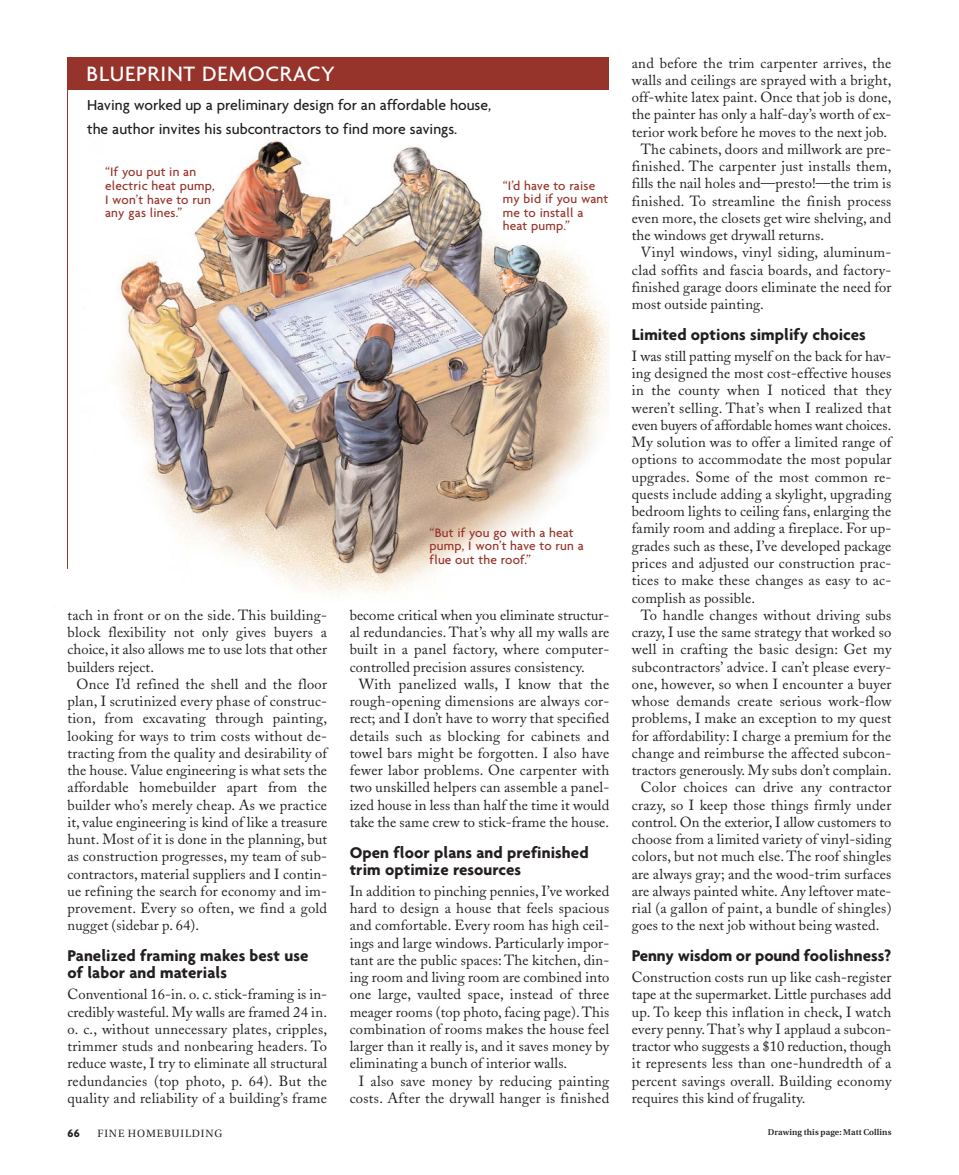
<style>
.page{position:relative;width:959px;height:1175px;background:#fff}
.page>*{position:absolute;margin:0;border:0;box-sizing:border-box;transform-origin:0 0}
.t1{font:500 22.5px "Agenda";letter-spacing:.03em;color:#fff}
.t2{font:700 16.8px/17.2px "Agenda";letter-spacing:.005em;color:#231f20}
.t3{font:500 15.6px/24px "Agenda";color:#231f20}
.t4{font:14.55px/17.2px "Adobe Caslon";letter-spacing:.015em;color:#231f20;text-align:justify}
.t5{font:500 13.35px/13.6px "Agenda";letter-spacing:.015em;color:#96342b}
.t6{font:700 11.55px "Agenda";color:#231f20}
.t7{font:10.5px "Utopia";letter-spacing:.08em;color:#231f20}
.t8{font:600 8.4px "Utopia";letter-spacing:.015em;color:#231f20}
</style>
<div class="page">
<img style="left:119px;top:139px;width:490px;height:457px">
<div style="left:68px;top:58px;width:541px;height:32px;background:#96342b"></div>
<hr style="left:67px;top:58px;width:1px;height:511px;background:#96342b">
<h1 class="t1" style="left:87px;top:65px;width:249px">BLUEPRINT DEMOCRACY</h1>
<p class="t3" style="left:87px;top:94px;width:405px">Having worked up a preliminary design for an affordable house, the author invites his subcontractors to find more savings.</p>
<p class="t5" style="left:105px;top:166px;width:111px">“If you put in an electric heat pump,<br>I won’t have to run any gas lines.”</p>
<p class="t5" style="left:503px;top:179px;width:107px">“I’d have to raise my bid if you want me to install a heat pump.”</p>
<p class="t4" style="left:68px;top:608px;width:261px">tach in front or on the side. This building&shy;block flexibility not only gives buyers a choice, it also allows me to use lots that other builders reject.</p>
<p class="t4" style="left:68px;top:677px;width:261px;text-indent:9px">Once I’d refined the shell and the floor plan, I scrutinized every phase of construc&shy;tion, from excavating through painting, looking for ways to trim costs without de&shy;tracting from the quality and desirability of the house. Value engineering is what sets the affordable homebuilder apart from the builder who’s merely cheap. As we practice it, value engineering is kind of like a treasure hunt. Most of it is done in the planning, but as construction progresses, my team of sub&shy;contractors, material suppliers and I contin&shy;ue refining the search for economy and im&shy;provement. Every so often, we find a gold nugget (sidebar p. 64).</p>
<p class="t2" style="left:68px;top:948px;width:242px">Panelized framing makes best use of labor and materials</p>
<p class="t4" style="left:68px;top:987px;width:261px">Conventional 16-in. o. c. stick-framing is in&shy;credibly wasteful. My walls are framed 24 in. o. c., without unnecessary plates, cripples, trimmer studs and nonbearing headers. To reduce waste, I try to eliminate all structural redundancies (top photo, p. 64). But the quality and reliability of a building’s frame</p>
<p class="t5" style="left:429px;top:526px;width:156px">“But if you go with a heat pump, I won’t have to run a flue out the roof.”</p>
<p class="t4" style="left:349px;top:608px;width:261px">become critical when you eliminate structur&shy;al redundancies. That’s why all my walls are built in a panel factory, where computer&shy;controlled precision assures consistency.</p>
<p class="t4" style="left:350px;top:677px;width:261px;text-indent:9px">With panelized walls, I know that the rough-opening dimensions are always cor&shy;rect; and I don’t have to worry that specified details such as blocking for cabinets and towel bars might be forgotten. I also have fewer labor problems. One carpenter with two unskilled helpers can assemble a panel&shy;ized house in less than half the time it would take the same crew to stick-frame the house.</p>
<p class="t2" style="left:350px;top:844px;width:240px">Open floor plans and prefinished trim optimize resources</p>
<p class="t4" style="left:350px;top:884px;width:261px">In addition to pinching pennies, I’ve worked hard to design a house that feels spacious and comfortable. Every room has high ceil&shy;ings and large windows. Particularly impor&shy;tant are the public spaces: The kitchen, din&shy;ing room and living room are combined into one large, vaulted space, instead of three meager rooms (top photo, facing page). This combination of rooms makes the house feel larger than it really is, and it saves money by eliminating a bunch of interior walls.</p>
<p class="t4" style="left:350px;top:1073px;width:261px;text-align:right">I also save money by reducing painting costs. After the drywall hanger is finished</p>
<p class="t4" style="left:631px;top:56px;width:261px">and before the trim carpenter arrives, the</p>
<p class="t4" style="left:631px;top:73px;width:261px">walls and ceilings are sprayed with a bright,</p>
<p class="t4" style="left:631px;top:90px;width:261px">off-white latex paint. Once that job is done,</p>
<p class="t4" style="left:631px;top:107px;width:261px">the painter has only a half-day’s worth of ex-</p>
<p class="t4" style="left:631px;top:125px;width:257px">terior work before he moves to the next job.</p>
<p class="t4" style="left:640px;top:142px;width:252px">The cabinets, doors and millwork are pre-</p>
<p class="t4" style="left:631px;top:159px;width:261px">finished. The carpenter just installs them,</p>
<p class="t4" style="left:631px;top:176px;width:261px">fills the nail holes and—presto!—the trim is</p>
<p class="t4" style="left:631px;top:194px;width:261px">finished. To streamline the finish process</p>
<p class="t4" style="left:631px;top:211px;width:261px">even more, the closets get wire shelving, and</p>
<p class="t4" style="left:631px;top:228px;width:194px">the windows get drywall returns.</p>
<p class="t4" style="left:640px;top:245px;width:252px">Vinyl windows, vinyl siding, aluminum-</p>
<p class="t4" style="left:632px;top:263px;width:261px">clad soffits and fascia boards, and factory-</p>
<p class="t4" style="left:632px;top:280px;width:261px">finished garage doors eliminate the need for</p>
<p class="t4" style="left:632px;top:297px;width:134px">most outside painting.</p>
<p class="t2" style="left:632px;top:327px;width:235px">Limited options simplify choices</p>
<p class="t4" style="left:632px;top:349px;width:261px">I was still patting myself on the back for hav&shy;ing designed the most cost-effective houses in the county when I noticed that they weren’t selling. That’s when I realized that even buyers of affordable homes want choices.<br>My solution was to offer a limited range of options to accommodate the most popular upgrades. Some of the most common re&shy;quests include adding a skylight, upgrading bedroom lights to ceiling fans, enlarging the family room and adding a fireplace. For up&shy;grades such as these, I’ve developed package prices and adjusted our construction prac&shy;tices to make these changes as easy to ac&shy;complish as possible.</p>
<p class="t4" style="left:641px;top:608px;width:252px">To handle changes without driving subs</p>
<p class="t4" style="left:632px;top:625px;width:261px">crazy, I use the same strategy that worked so</p>
<p class="t4" style="left:632px;top:642px;width:261px">well in crafting the basic design: Get my</p>
<p class="t4" style="left:632px;top:659px;width:261px">subcontractors’ advice. I can’t please every-</p>
<p class="t4" style="left:632px;top:677px;width:261px">one, however, so when I encounter a buyer</p>
<p class="t4" style="left:632px;top:694px;width:261px">whose demands create serious work-flow</p>
<p class="t4" style="left:632px;top:711px;width:261px">problems, I make an exception to my quest</p>
<p class="t4" style="left:632px;top:728px;width:261px">for affordability: I charge a premium for the</p>
<p class="t4" style="left:632px;top:746px;width:261px">change and reimburse the affected subcon-</p>
<p class="t4" style="left:632px;top:763px;width:261px">tractors generously. My subs don’t complain.</p>
<p class="t4" style="left:641px;top:780px;width:252px">Color choices can drive any contractor</p>
<p class="t4" style="left:632px;top:797px;width:261px">crazy, so I keep those things firmly under</p>
<p class="t4" style="left:632px;top:815px;width:261px">control. On the exterior, I allow customers to</p>
<p class="t4" style="left:632px;top:832px;width:261px">choose from a limited variety of vinyl-siding</p>
<p class="t4" style="left:632px;top:849px;width:261px">colors, but not much else. The roof shingles</p>
<p class="t4" style="left:632px;top:866px;width:261px">are always gray; and the wood-trim surfaces</p>
<p class="t4" style="left:632px;top:884px;width:261px">are always painted white. Any leftover mate-</p>
<p class="t4" style="left:632px;top:901px;width:261px">rial (a gallon of paint, a bundle of shingles)</p>
<p class="t4" style="left:632px;top:918px;width:249px">goes to the next job without being wasted.</p>
<p class="t2" style="left:632px;top:948px;width:261px">Penny wisdom or pound foolishness?</p>
<p class="t4" style="left:632px;top:970px;width:261px">Construction costs run up like cash-register tape at the supermarket. Little purchases add up. To keep this inflation in check, I watch every penny. That’s why I applaud a subcon&shy;tractor who suggests a $10 reduction, though it represents less than one-hundredth of a percent savings overall. Building economy requires this kind of frugality.</p>
<p class="t6" style="left:68px;top:1128px;width:14px">66</p>
<p class="t7" style="left:98px;top:1128px;width:126px">FINE HOMEBUILDING</p>
<p class="t8" style="left:768px;top:1128px;width:125px">Drawing this page: Matt Collins</p>
</div>
